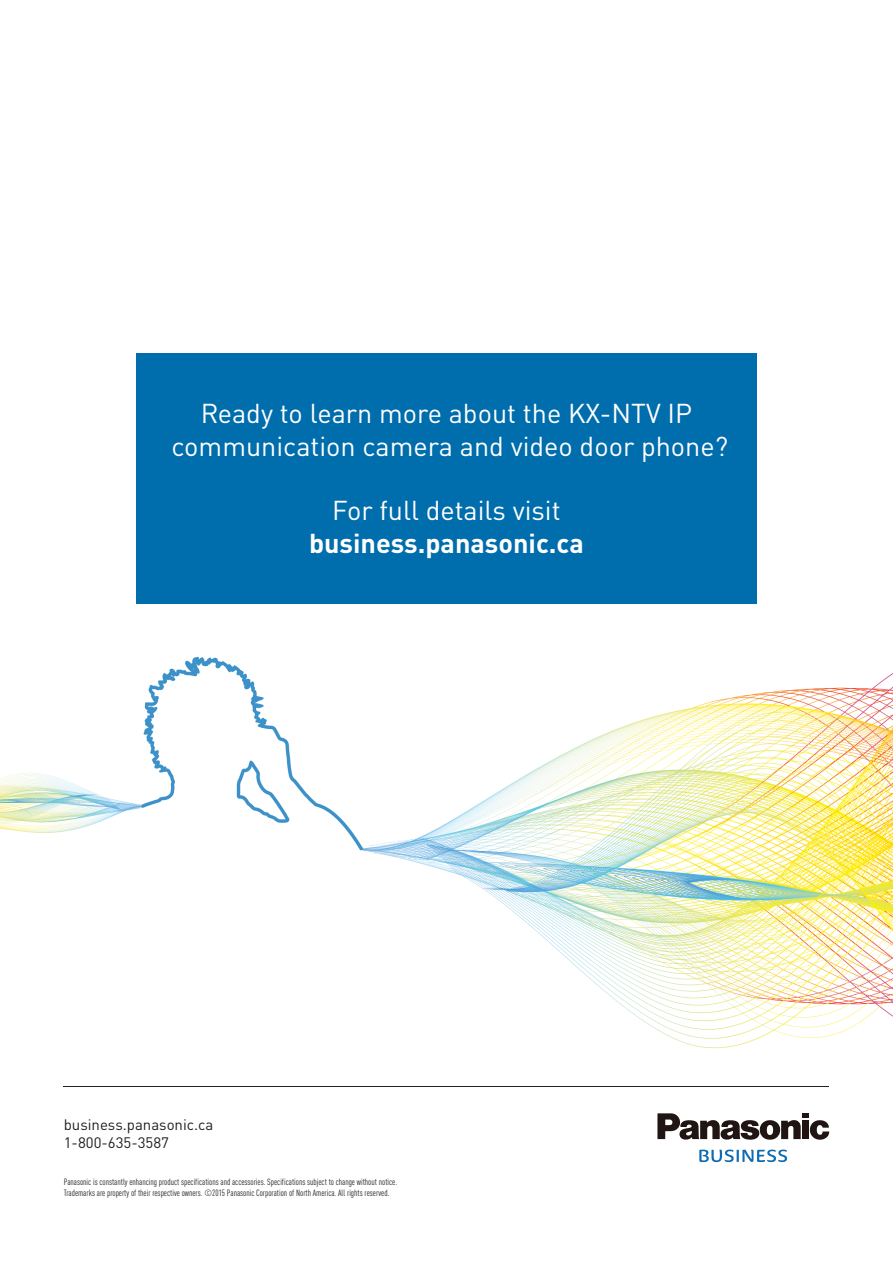
<style>
.page{position:relative;width:893px;height:1263px;background:#fff}
.page>*{position:absolute;margin:0;border:0;box-sizing:border-box;transform-origin:0 0}
.t1{font:27px/32.4px "DIN Pro";color:#fff;text-align:center}
.t2{font:700 27px "DIN Pro";color:#fff}
.t3{font:15px/18px "DIN Pro";color:#231f20}
.t4{font:9px/10.5px "DIN Cond";color:#231f20}
</style>
<div class="page">
<img style="left:0;top:656px;width:893px;height:507px">
<div style="left:136px;top:353px;width:621px;height:251px;background:#006dad"></div>
<svg style="left:657px;top:1113px;width:172px;height:27px"></svg>
<svg style="left:699px;top:1149px;width:88px;height:13px"></svg>
<hr style="left:64px;top:1086px;width:765px;height:1px;background:#231f20">
<h1 class="t1" style="left:171px;top:395px;width:558px">Ready to learn more about the KX-NTV IP communication camera and video door phone?</h1>
<h1 class="t1" style="left:332px;top:492px;width:230px">For full details visit</h1>
<h1 class="t2" style="left:309px;top:520px;width:276px">business.panasonic.ca</h1>
<h2 class="t3" style="left:64px;top:1114px;width:151px">business.panasonic.ca<br>1-800-635-3587</h2>
<p class="t4" style="left:64px;top:1177px;width:335px">Panasonic is constantly enhancing product specifications and accessories. Specifications subject to change without notice.<br>Trademarks are property of their respective owners. ©2015 Panasonic Corporation of North America. All rights reserved.</p>
</div>
